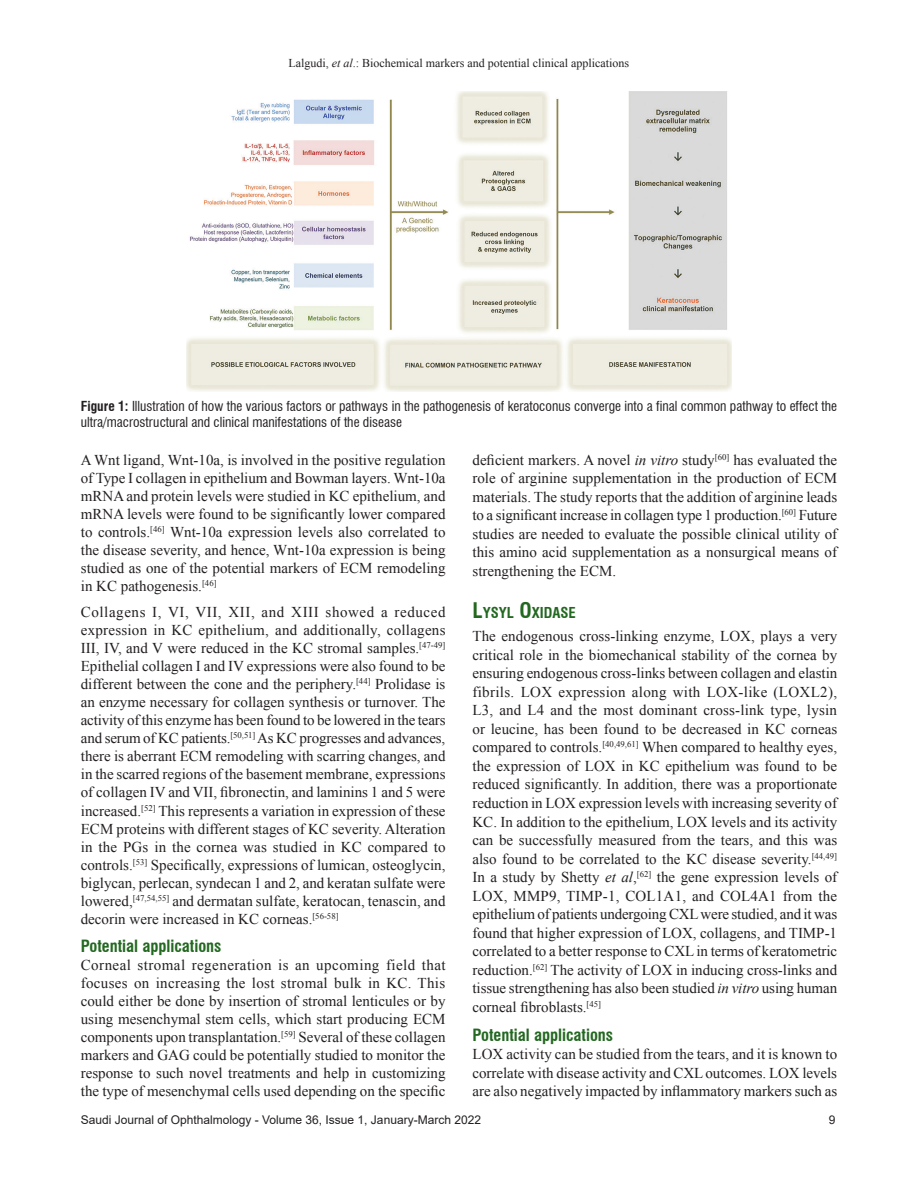
<style>
.page{position:relative;width:918px;height:1188px;background:#fff}
.page>*{position:absolute;margin:0;border:0;box-sizing:border-box;transform-origin:0 0}
.t1{font:700 condensed 16.5px "Swiss 721 BT";color:#236821}
.TX{font:15px/18px "Times New Roman";color:#231f20;text-align:justify}
.t2{font:700 condensed 14.7px "Swiss 721 BT";color:#236821}
.FGC{font:condensed 13.5px/16.2px "Swiss 721 BT";color:#231f20}
.t3{font:12px "Times New Roman";color:#231f20}
.t4{font:12px "Arial";color:#231f20}
.s1{font-style:italic}
.s2{font-weight:700}
.s3{font-size:21px}
</style>
<div class="page">
<img style="left:187px;top:92px;width:544px;height:300px">
<p class="t3" style="left:289px;top:55px;width:342px">Lalgudi, <span class="s1">et al</span>.: Biochemical markers and potential clinical applications</p>
<p class="FGC" style="left:81px;top:398px;width:758px"><span class="s2">Figure 1:</span> Illustration of how the various factors or pathways in the pathogenesis of keratoconus converge into a final common pathway to effect the ultra/macrostructural and clinical manifestations of the disease</p>
<p class="TX" style="left:81px;top:450px;width:366px">A Wnt ligand, Wnt‑10a, is involved in the positive regulation of Type I collagen in epithelium and Bowman layers. Wnt‑10a mRNA and protein levels were studied in KC epithelium, and mRNA levels were found to be significantly lower compared to controls.<sup>[46]</sup> Wnt‑10a expression levels also correlated to the disease severity, and hence, Wnt‑10a expression is being studied as one of the potential markers of ECM remodeling in KC pathogenesis.<sup>[46]</sup></p>
<p class="TX" style="left:81px;top:603px;width:366px">Collagens I, VI, VII, XII, and XIII showed a reduced expression in KC epithelium, and additionally, collagens III, IV, and V were reduced in the KC stromal samples.<sup>[47‑49] </sup>Epithelial collagen I and IV expressions were also found to be different between the cone and the periphery.<sup>[44]</sup> Prolidase is an enzyme necessary for collagen synthesis or turnover. The activity of this enzyme has been found to be lowered in the tears and serum of KC patients.<sup>[50,51]</sup> As KC progresses and advances, there is aberrant ECM remodeling with scarring changes, and in the scarred regions of the basement membrane, expressions of collagen IV and VII, fibronectin, and laminins 1 and 5 were increased.<sup>[52]</sup> This represents a variation in expression of these ECM proteins with different stages of KC severity. Alteration in the PGs in the cornea was studied in KC compared to controls.<sup>[53]</sup> Specifically, expressions of lumican, osteoglycin, biglycan, perlecan, syndecan 1 and 2, and keratan sulfate were lowered,<sup>[47,54,55]</sup> and dermatan sulfate, keratocan, tenascin, and decorin were increased in KC corneas.<sup>[56‑58]</sup></p>
<h2 class="t1" style="left:81px;top:936px;width:142px">Potential applications</h2>
<p class="TX" style="left:81px;top:956px;width:366px">Corneal stromal regeneration is an upcoming field that focuses on increasing the lost stromal bulk in KC. This could either be done by insertion of stromal lenticules or by using mesenchymal stem cells, which start producing ECM components upon transplantation.<sup>[59]</sup> Several of these collagen markers and GAG could be potentially studied to monitor the response to such novel treatments and help in customizing the type of mesenchymal cells used depending on the specific</p>
<p class="TX" style="left:472px;top:450px;width:366px;line-height:18.6px">deficient markers. A novel <span class="s1">in vitro</span> study<sup>[60]</sup> has evaluated the role of arginine supplementation in the production of ECM materials. The study reports that the addition of arginine leads to a significant increase in collagen type 1 production.<sup>[60]</sup> Future studies are needed to evaluate the possible clinical utility of this amino acid supplementation as a nonsurgical means of strengthening the ECM.</p>
<h1 class="t2" style="left:472px;top:604px;width:105px"><span class="s3">L</span>YSYL <span class="s3">O</span>XIDASE</h1>
<p class="TX" style="left:472px;top:627px;width:366px;line-height:18.6px">The endogenous cross‑linking enzyme, LOX, plays a very critical role in the biomechanical stability of the cornea by ensuring endogenous cross‑links between collagen and elastin fibrils. LOX expression along with LOX‑like (LOXL2), L3, and L4 and the most dominant cross‑link type, lysin or leucine, has been found to be decreased in KC corneas compared to controls.<sup>[40,49,61]</sup> When compared to healthy eyes, the expression of LOX in KC epithelium was found to be reduced significantly. In addition, there was a proportionate reduction in LOX expression levels with increasing severity of KC. In addition to the epithelium, LOX levels and its activity can be successfully measured from the tears, and this was also found to be correlated to the KC disease severity.<sup>[44,49] </sup>In a study by Shetty <span class="s1">et al</span>,<sup>[62]</sup> the gene expression levels of LOX, MMP9, TIMP‑1, COL1A1, and COL4A1 from the epithelium of patients undergoing CXL were studied, and it was found that higher expression of LOX, collagens, and TIMP‑1 correlated to a better response to CXL in terms of keratometric reduction.<sup>[62]</sup> The activity of LOX in inducing cross‑links and tissue strengthening has also been studied <span class="s1">in vitro</span> using human corneal fibroblasts.<sup>[45]</sup></p>
<h2 class="t1" style="left:472px;top:1025px;width:142px">Potential applications</h2>
<p class="TX" style="left:472px;top:1045px;width:366px;line-height:18.6px">LOX activity can be studied from the tears, and it is known to correlate with disease activity and CXL outcomes. LOX levels are also negatively impacted by inflammatory markers such as</p>
<p class="t4" style="left:81px;top:1111px;width:402px">Saudi Journal of Ophthalmology - Volume 36, Issue 1, January-March 2022</p>
<p class="t4" style="left:829px;top:1111px;width:8px">9</p>
</div>
